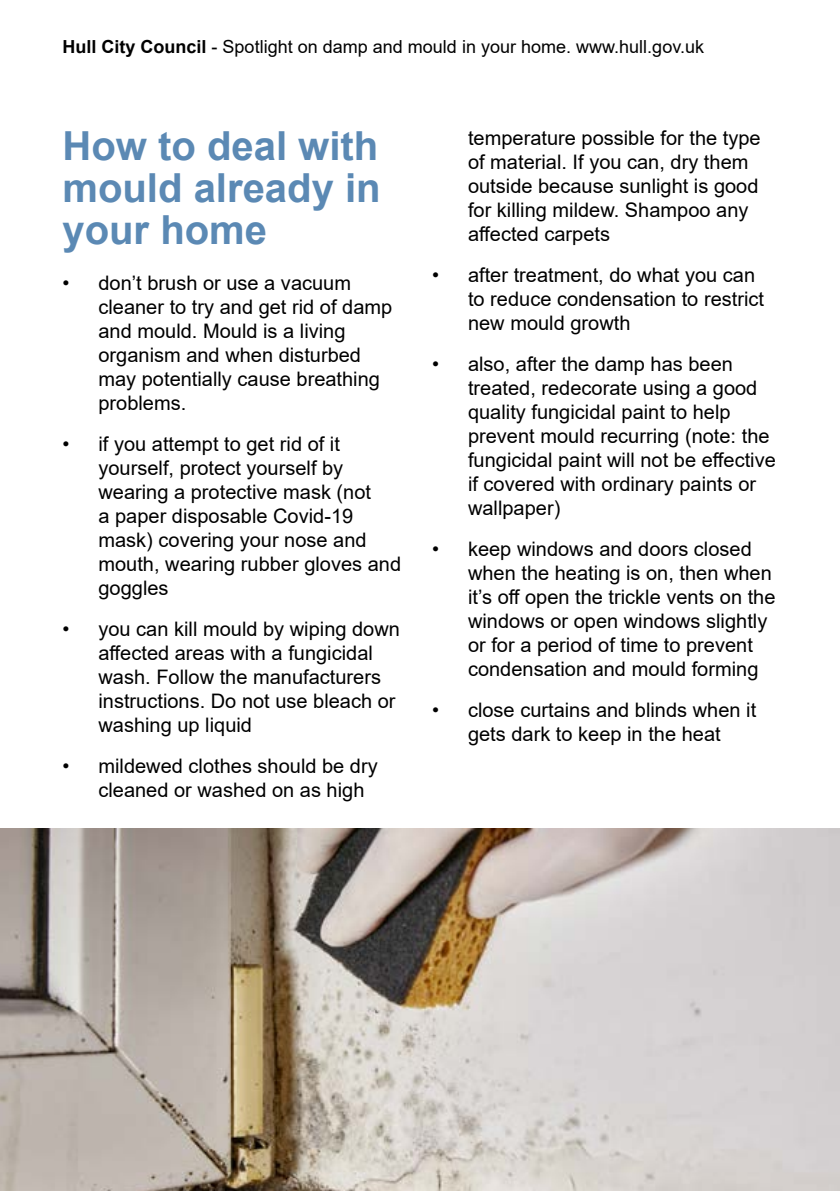
<style>
.page{position:relative;width:840px;height:1191px;background:#fff}
.page>*{position:absolute;margin:0;border:0;box-sizing:border-box;transform-origin:0 0}
.t1{font:700 40px/42px "Arial";color:#5b89b4;text-align:justify}
.t2{font:20px/24px "Arial";color:#000}
.t3{font:18px "Arial";color:#000}
.s1{font-weight:700}
</style>
<div class="page">
<img style="left:0;top:828px;width:839px;height:363px">
<p class="t3" style="left:62px;top:34px;width:642px"><span class="s1">Hull City Council</span> - Spotlight on damp and mould in your home. www.hull.gov.uk</p>
<h2 class="t1" style="left:62px;top:125px;width:319px">How to deal with mould already in your home</h2>
<p class="t2" style="left:98px;top:271px;width:295px;text-indent:-36px">• don’t brush or use a vacuum cleaner to try and get rid of damp and mould. Mould is a living organism and when disturbed may potentially cause breathing problems.</p>
<p class="t2" style="left:98px;top:432px;width:304px;text-indent:-36px">• if you attempt to get rid of it yourself, protect yourself by wearing a protective mask (not<br>a paper disposable Covid-19 mask) covering your nose and mouth, wearing rubber gloves and goggles</p>
<p class="t2" style="left:62px;top:617px;width:339px">• you can kill mould by wiping down</p>
<p class="t2" style="left:98px;top:641px;width:276px">affected areas with a fungicidal</p>
<p class="t2" style="left:98px;top:665px;width:298px">wash. Follow the manufacturers instructions. Do not use bleach or washing up liquid</p>
<p class="t2" style="left:98px;top:754px;width:280px;text-indent:-36px">• mildewed clothes should be dry cleaned or washed on as high</p>
<p class="t2" style="left:468px;top:126px;width:294px">temperature possible for the type of material. If you can, dry them outside because sunlight is good for killing mildew. Shampoo any</p>
<p class="t2" style="left:468px;top:222px;width:143px">affected carpets</p>
<p class="t2" style="left:468px;top:263px;width:297px;text-indent:-36px">• after treatment, do what you can to reduce condensation to restrict new mould growth</p>
<p class="t2" style="left:468px;top:352px;width:309px;text-indent:-36px">• also, after the damp has been treated, redecorate using a good quality fungicidal paint to help prevent mould recurring (note: the fungicidal paint will not be effective if covered with ordinary paints or wallpaper)</p>
<p class="t2" style="left:468px;top:537px;width:309px;text-indent:-36px">• keep windows and doors closed when the heating is on, then when it’s off open the trickle vents on the windows or open windows slightly or for a period of time to prevent condensation and mould forming</p>
<p class="t2" style="left:432px;top:698px;width:325px;text-align:center">• close curtains and blinds when it gets dark to keep in the heat</p>
</div>
